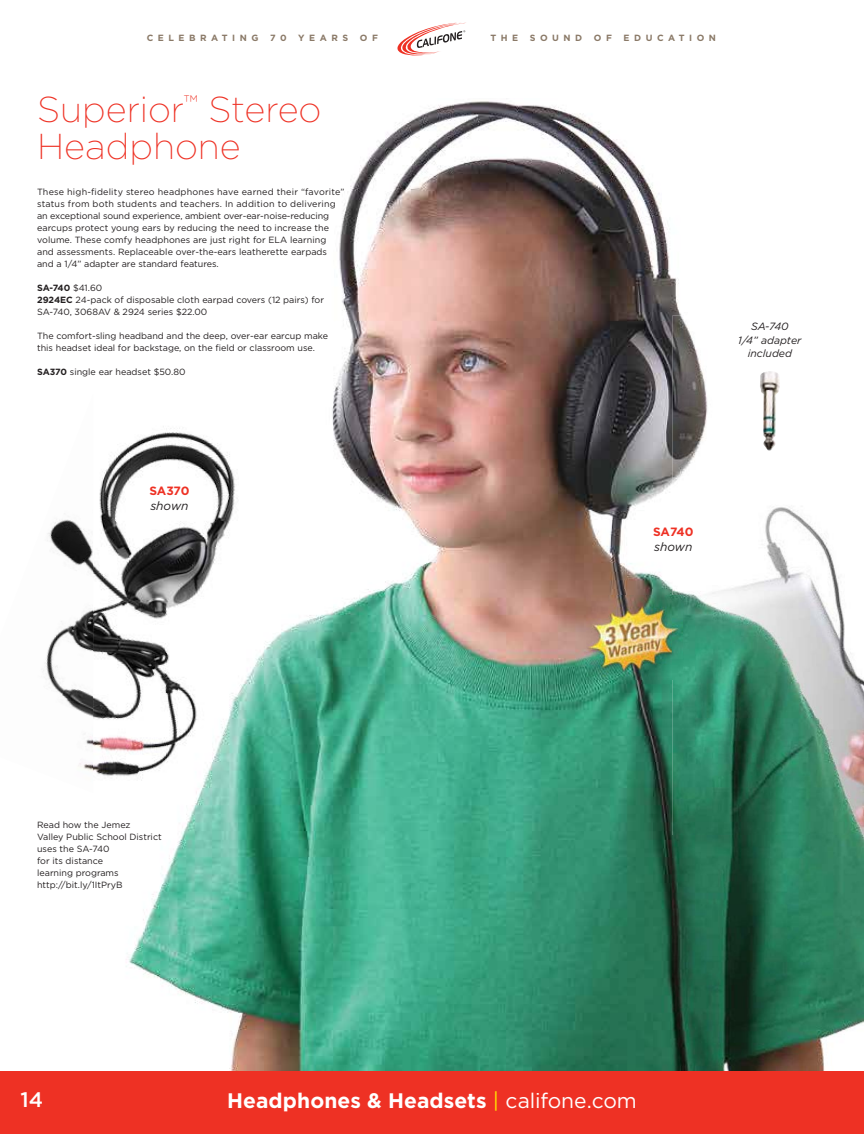
<style>
.page{position:relative;width:864px;height:1134px;background:#fff}
.page>*{position:absolute;margin:0;border:0;box-sizing:border-box;transform-origin:0 0}
.t1{font:200 36px/37.5px "Gotham";color:#ee3124}
.t2{font:700 21px "Gotham";letter-spacing:.005em;color:#fff}
.t3{font:500 21px "Gotham";color:#fff}
.t4{font:700 12px "Gotham";letter-spacing:-.015em;color:#ee3124}
.t5{font:italic 12px "Gotham";color:#231f20}
.t6{font:italic 10.5px/13.5px "Gotham";color:#231f20;text-align:center}
.t7{font:9px/12px "Gotham";color:#231f20}
.t8{font:700 9px "Gotham";letter-spacing:.5em;color:#8a7967}
.s1{font-weight:700}
.s2{font-weight:400;color:#ffe800}
.s3{font-weight:400}
</style>
<div class="page">
<img style="left:126px;top:101px;width:555px;height:970px">
<img style="left:673px;top:315px;width:191px;height:756px">
<div style="left:0;top:1071px;width:864px;height:63px;background:#ee3124"></div>
<svg style="left:397px;top:23px;width:69px;height:32px"></svg>
<img style="left:43px;top:519px;width:50px;height:252px">
<img style="left:93px;top:392px;width:208px;height:429px">
<img style="left:760px;top:371px;width:20px;height:80px">
<img style="left:586px;top:596px;width:97px;height:84px">
<p class="t8" style="left:147px;top:32px;width:113px">CELEBRATING</p>
<p class="t8" style="left:270px;top:32px;width:18px">7 0</p>
<p class="t8" style="left:298px;top:32px;width:51px">YEARS</p>
<p class="t8" style="left:360px;top:32px;width:20px">O F</p>
<p class="t8" style="left:490px;top:32px;width:29px">THE</p>
<p class="t8" style="left:530px;top:32px;width:54px">SOUND</p>
<p class="t8" style="left:594px;top:32px;width:20px">O F</p>
<p class="t8" style="left:624px;top:32px;width:94px">EDUCATION</p>
<h1 class="t1" style="left:37px;top:89px;width:286px">Superior<sup>™</sup> Stereo<br>Headphone</h1>
<p class="t7" style="left:37px;top:186px;width:309px">These high-fidelity stereo headphones have earned their “favorite” status from both students and teachers. In addition to delivering an exceptional sound experience, ambient over-ear-noise-reducing earcups protect young ears by reducing the need to increase the volume. These comfy headphones are just right for ELA learning and assessments. Replaceable over-the-ears leatherette earpads and a 1/4” adapter are standard features.</p>
<p class="t7" style="left:37px;top:282px;width:288px"><span class="s1">SA-740</span> $41.60<br><span class="s1">2924EC</span> 24-pack of disposable cloth earpad covers (12 pairs) for<br>SA-740, 3068AV &amp; 2924 series $22.00</p>
<p class="t7" style="left:37px;top:330px;width:293px">The comfort-sling headband and the deep, over-ear earcup make this headset ideal for backstage, on the field or classroom use.</p>
<p class="t7" style="left:37px;top:366px;width:150px"><span class="s1">SA370</span> single ear headset $50.80</p>
<p class="t6" style="left:738px;top:319px;width:65px">SA-740<br>1/4” adapter included</p>
<h3 class="t4" style="left:149px;top:483px;width:42px">SA370</h3>
<h3 class="t5" style="left:150px;top:498px;width:40px">shown</h3>
<h3 class="t4" style="left:653px;top:523px;width:42px">SA740</h3>
<h3 class="t5" style="left:654px;top:539px;width:40px">shown</h3>
<p class="t7" style="left:37px;top:819px;width:126px">Read how the Jemez<br>Valley Public School District uses the SA-740<br>for its distance<br>learning programs http://bit.ly/1ItPryB</p>
<h2 class="t3" style="left:20px;top:1086px;width:24px">14</h2>
<h2 class="t2" style="left:227px;top:1086px;width:411px">Headphones &amp; Headsets <span class="s2">|</span> <span class="s3">califone.com</span></h2>
</div>
